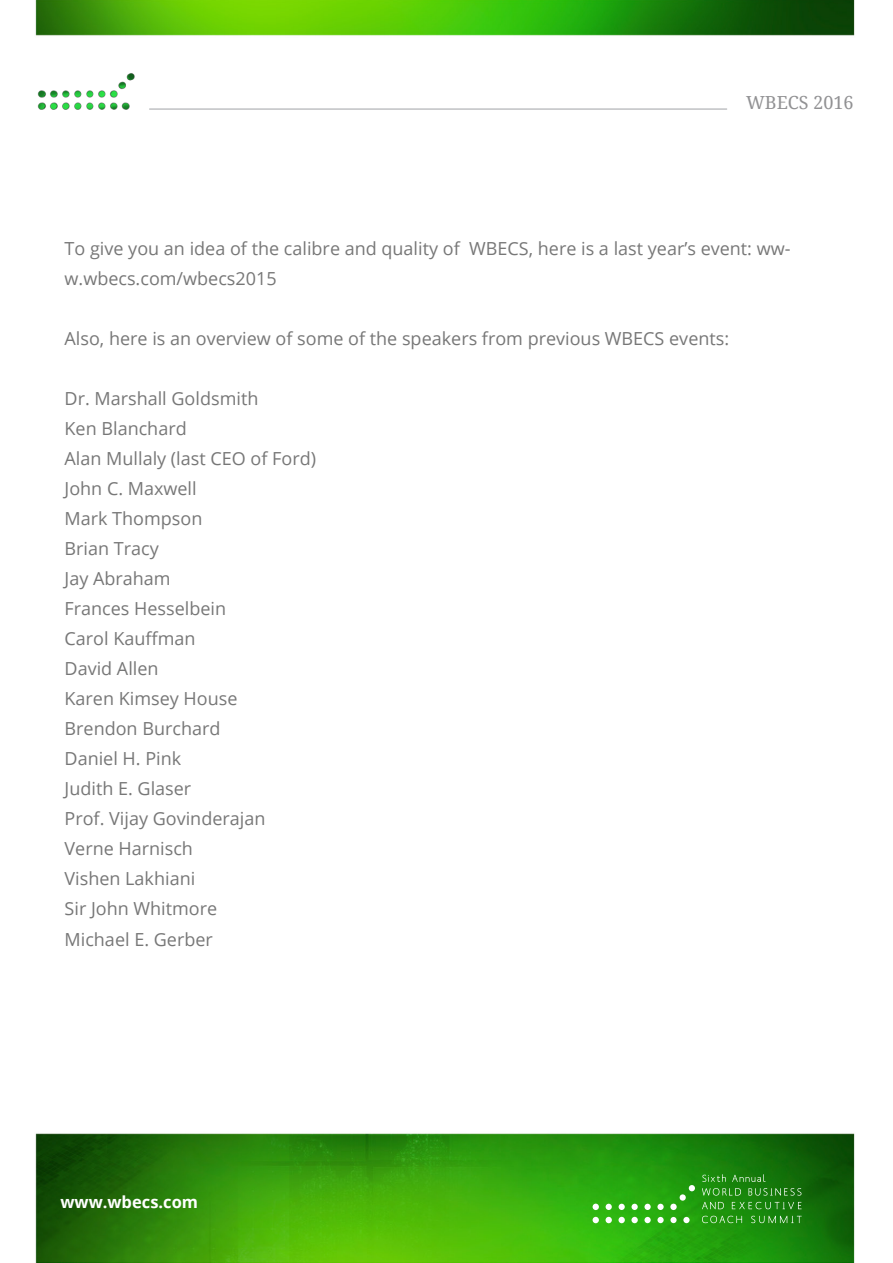
<style>
.page{position:relative;width:893px;height:1263px;background:#fff}
.page>*{position:absolute;margin:0;border:0;box-sizing:border-box;transform-origin:0 0}
.t1{font:18px/30px "Open Sans";color:#777}
.t2{font:18px "Droid Serif";color:#919193}
.t3{font:700 16.5px "Open Sans";color:#fff}
</style>
<div class="page">
<img style="left:35px;top:0;width:820px;height:1263px">
<img style="left:35px;top:67px;width:102px;height:59px">
<hr style="left:150px;top:109px;width:577px;height:1px;background:#a1a3a6">
<svg style="left:732px;top:1202px;width:69px;height:7px"></svg>
<svg style="left:702px;top:1188px;width:39px;height:7px"></svg>
<svg style="left:702px;top:1202px;width:22px;height:7px"></svg>
<svg style="left:751px;top:1216px;width:51px;height:7px"></svg>
<svg style="left:702px;top:1216px;width:40px;height:7px"></svg>
<svg style="left:748px;top:1188px;width:53px;height:7px"></svg>
<div style="left:644px;top:1217px;width:7px;height:6px;background:#fff;border-radius:50%"></div>
<svg style="left:593px;top:1217px;width:6px;height:6px"></svg>
<svg style="left:606px;top:1217px;width:6px;height:6px"></svg>
<div style="left:618px;top:1217px;width:7px;height:6px;background:#fff;border-radius:50%"></div>
<div style="left:631px;top:1217px;width:7px;height:6px;background:#fff;border-radius:50%"></div>
<div style="left:593px;top:1203px;width:6px;height:7px;background:#fff;border-radius:50%"></div>
<div style="left:657px;top:1217px;width:7px;height:6px;background:#fff;border-radius:50%"></div>
<svg style="left:619px;top:1204px;width:6px;height:6px"></svg>
<div style="left:670px;top:1217px;width:7px;height:6px;background:#fff;border-radius:50%"></div>
<svg style="left:606px;top:1204px;width:6px;height:6px"></svg>
<div style="left:683px;top:1217px;width:7px;height:6px;background:#fff;border-radius:50%"></div>
<div style="left:631px;top:1204px;width:7px;height:6px;background:#fff;border-radius:50%"></div>
<div style="left:644px;top:1204px;width:7px;height:6px;background:#fff;border-radius:50%"></div>
<div style="left:657px;top:1204px;width:7px;height:6px;background:#fff;border-radius:50%"></div>
<svg style="left:670px;top:1185px;width:25px;height:25px"></svg>
<svg style="left:732px;top:1174px;width:33px;height:8px"></svg>
<svg style="left:702px;top:1174px;width:24px;height:8px"></svg>
<p class="t2" style="left:746px;top:91px;width:109px">WBECS 2016</p>
<p class="t1" style="left:65px;top:233px;width:727px">To give you an idea of the calibre and quality of WBECS, here is a last year’s event: ww&shy;w.wbecs.com/wbecs2015</p>
<p class="t1" style="left:65px;top:323px;width:666px">Also, here is an overview of some of the speakers from previous WBECS events:</p>
<p class="t1" style="left:65px;top:383px;width:253px">Dr. Marshall Goldsmith<br>Ken Blanchard<br>Alan Mullaly (last CEO of Ford)<br>John C. Maxwell<br>Mark Thompson<br>Brian Tracy<br>Jay Abraham<br>Frances Hesselbein<br>Carol Kauffman<br>David Allen<br>Karen Kimsey House<br>Brendon Burchard<br>Daniel H. Pink<br>Judith E. Glaser<br>Prof. Vijay Govinderajan<br>Verne Harnisch<br>Vishen Lakhiani<br>Sir John Whitmore<br>Michael E. Gerber</p>
<p class="t3" style="left:60px;top:1190px;width:139px">www.wbecs.com</p>
</div>
